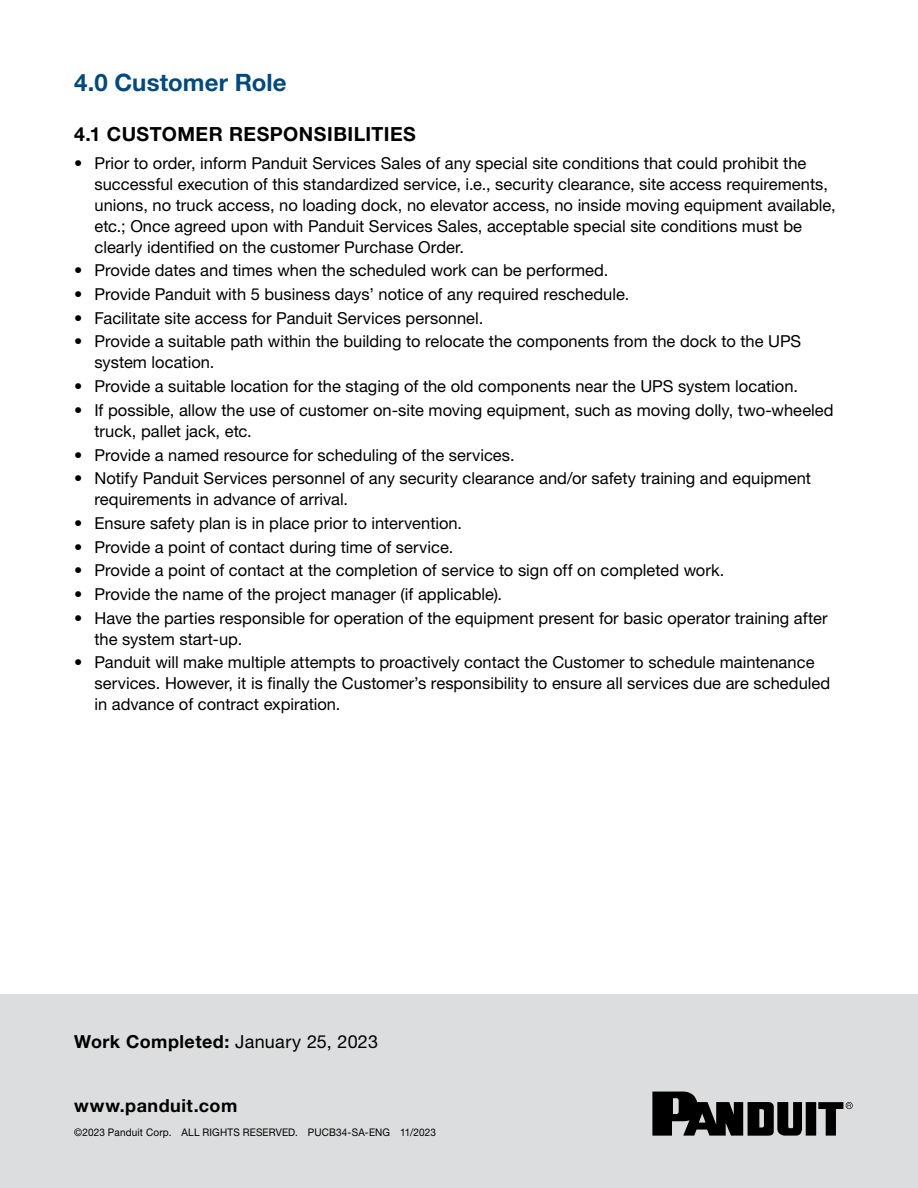
<style>
.page{position:relative;width:918px;height:1188px;background:#fff}
.page>*{position:absolute;margin:0;border:0;box-sizing:border-box;transform-origin:0 0}
.t1{font:700 24px "Helvetica Neue LT Std";letter-spacing:.005em;color:#004981}
.t2{font:700 19.5px "Helvetica Neue LT Std";letter-spacing:.025em;color:#000}
.t3{font:700 18px "Helvetica Neue LT Std";letter-spacing:.025em;color:#000}
.t4{font:16.5px/21px "Helvetica Neue LT Std";color:#000}
.t5{font:10.5px "Helvetica Neue LT Std";letter-spacing:.015em;color:#000;scale:.95 1}
.s1{font-weight:400}
</style>
<div class="page">
<div style="left:0;top:994px;width:918px;height:194px;background:#dcddde"></div>
<svg style="left:652px;top:1092px;width:201px;height:44px"></svg>
<h1 class="t1" style="left:74px;top:68px;width:214px">4.0 Customer Role</h1>
<p class="t2" style="left:74px;top:122px;width:343px">4.1 CUSTOMER RESPONSIBILITIES</p>
<p class="t4" style="left:94px;top:152px;width:743px;text-indent:-20px">• Prior to order, inform Panduit Services Sales of any special site conditions that could prohibit the successful execution of this standardized service, i.e., security clearance, site access requirements, unions, no truck access, no loading dock, no elevator access, no inside moving equipment available, etc.; Once agreed upon with Panduit Services Sales, acceptable special site conditions must be clearly identified on the customer Purchase Order.</p>
<p class="t4" style="left:74px;top:260px;width:536px">• Provide dates and times when the scheduled work can be performed.</p>
<p class="t4" style="left:74px;top:283px;width:557px">• Provide Panduit with 5 business days’ notice of any required reschedule.</p>
<p class="t4" style="left:74px;top:307px;width:411px">• Facilitate site access for Panduit Services personnel.</p>
<p class="t4" style="left:94px;top:331px;width:708px;text-indent:-20px">• Provide a suitable path within the building to relocate the components from the dock to the UPS system location.</p>
<p class="t4" style="left:74px;top:375px;width:725px">• Provide a suitable location for the staging of the old components near the UPS system location.</p>
<p class="t4" style="left:94px;top:399px;width:741px;text-indent:-20px">• If possible, allow the use of customer on-site moving equipment, such as moving dolly, two-wheeled truck, pallet jack, etc.</p>
<p class="t4" style="left:74px;top:444px;width:442px">• Provide a named resource for scheduling of the services.</p>
<p class="t4" style="left:94px;top:467px;width:718px;text-indent:-20px">• Notify Panduit Services personnel of any security clearance and/or safety training and equipment requirements in advance of arrival.</p>
<p class="t4" style="left:74px;top:512px;width:389px">• Ensure safety plan is in place prior to intervention.</p>
<p class="t4" style="left:74px;top:536px;width:381px">• Provide a point of contact during time of service.</p>
<p class="t4" style="left:74px;top:560px;width:652px">• Provide a point of contact at the completion of service to sign off on completed work.</p>
<p class="t4" style="left:74px;top:583px;width:429px">• Provide the name of the project manager (if applicable).</p>
<p class="t4" style="left:94px;top:607px;width:735px;text-indent:-20px">• Have the parties responsible for operation of the equipment present for basic operator training after the system start-up.</p>
<p class="t4" style="left:94px;top:652px;width:737px;text-indent:-20px">• Panduit will make multiple attempts to proactively contact the Customer to schedule maintenance services. However, it is finally the Customer’s responsibility to ensure all services due are scheduled in advance of contract expiration.</p>
<p class="t3" style="left:74px;top:1030px;width:305px">Work Completed: <span class="s1">January 25, 2023</span></p>
<p class="t3" style="left:74px;top:1094px;width:165px">www.panduit.com</p>
<p class="t5" style="left:74px;top:1126px;width:382px">©2023 Panduit Corp. ALL RIGHTS RESERVED. PUCB34-SA-ENG 11/2023</p>
</div>
